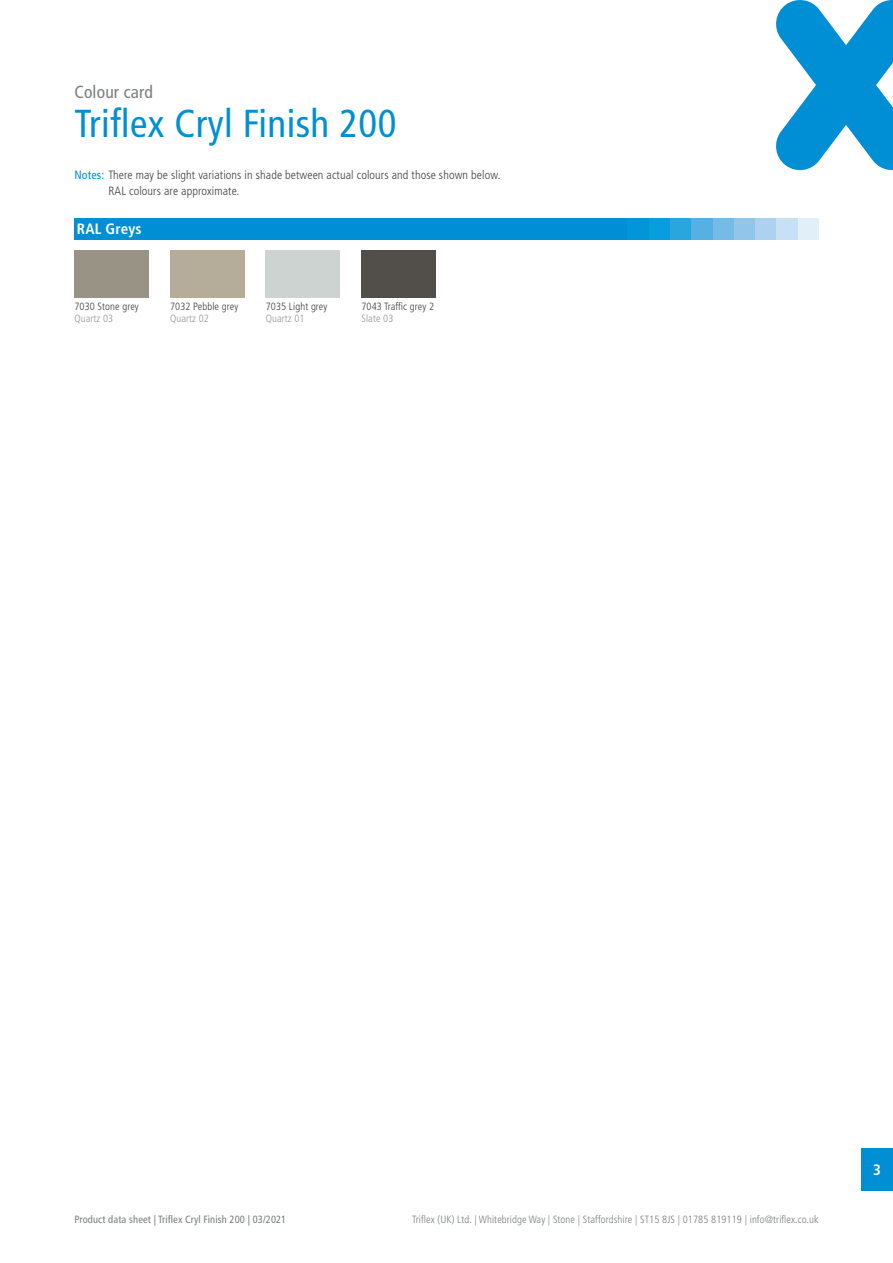
<style>
.page{position:relative;width:893px;height:1263px;background:#fff}
.page>*{position:absolute;margin:0;border:0;box-sizing:border-box;transform-origin:0 0}
.t1{font:condensed 39px "Frutiger LT Pro";letter-spacing:.01em;color:#008fd5}
.t2{font:condensed 17.55px "Frutiger LT Pro";letter-spacing:.01em;color:#7a7c7f}
.t3{font:700 condensed 15px "Frutiger LT Pro";letter-spacing:.01em;color:#fff}
.t4{font:300 condensed 12px "Frutiger LT Pro";letter-spacing:.01em;color:#3e3e3f}
.t5{font:300 condensed 10.5px "Frutiger LT Pro";letter-spacing:.01em;color:#7a7c7f}
.t6{font:300 condensed 10.5px "Frutiger LT Pro";letter-spacing:.01em;color:#3e3e3f}
.t7{font:condensed 10.5px "Frutiger LT Pro";letter-spacing:.01em;color:#7a7c7f}
.t8{font:300 condensed 10.5px "Frutiger LT Pro";letter-spacing:.01em;color:#939598}
.s1{font-weight:400;color:#008fd5}
</style>
<div class="page">
<svg style="left:776px;top:0;width:117px;height:170px"></svg>
<div style="left:861px;top:1148px;width:32px;height:43px;background:#008fd5"></div>
<div style="left:74px;top:218px;width:745px;height:21px;background:#008fd5"></div>
<div style="left:797px;top:218px;width:22px;height:21px;background:#e1eff9"></div>
<div style="left:776px;top:218px;width:21px;height:21px;background:#c7e0f3"></div>
<div style="left:755px;top:218px;width:21px;height:21px;background:#acd2ef"></div>
<div style="left:733px;top:218px;width:22px;height:21px;background:#92c5ea"></div>
<div style="left:712px;top:218px;width:21px;height:21px;background:#76bae7"></div>
<div style="left:691px;top:218px;width:21px;height:21px;background:#57b0e2"></div>
<div style="left:670px;top:218px;width:21px;height:21px;background:#2aa6de"></div>
<div style="left:648px;top:218px;width:22px;height:21px;background:#069edb"></div>
<div style="left:627px;top:218px;width:21px;height:21px;background:#0096d8"></div>
<div style="left:361px;top:250px;width:75px;height:48px;background:#524f4a"></div>
<div style="left:74px;top:250px;width:75px;height:48px;background:#999385"></div>
<div style="left:170px;top:250px;width:74px;height:48px;background:#b5ac9a"></div>
<div style="left:266px;top:250px;width:74px;height:48px;background:#cdd3d1"></div>
<h2 class="t2" style="left:74px;top:82px;width:80px">Colour card</h2>
<h1 class="t1" style="left:74px;top:101px;width:324px">Triflex Cryl Finish 200</h1>
<p class="t4" style="left:74px;top:168px;width:428px"><span class="s1">Notes:</span> There may be slight variations in shade between actual colours and those shown below.</p>
<p class="t4" style="left:108px;top:184px;width:132px">RAL colours are approximate.</p>
<p class="t3" style="left:77px;top:220px;width:66px">RAL Greys</p>
<p class="t6" style="left:74px;top:300px;width:66px">7030 Stone grey</p>
<p class="t8" style="left:74px;top:313px;width:40px">Quartz 03</p>
<p class="t6" style="left:170px;top:300px;width:70px">7032 Pebble grey</p>
<p class="t8" style="left:170px;top:313px;width:40px">Quartz 02</p>
<p class="t6" style="left:266px;top:300px;width:63px">7035 Light grey</p>
<p class="t8" style="left:266px;top:313px;width:40px">Quartz 01</p>
<p class="t6" style="left:361px;top:300px;width:74px">7043 Traffic grey 2</p>
<p class="t8" style="left:361px;top:313px;width:34px">Slate 03</p>
<p class="t7" style="left:74px;top:1213px;width:213px">Product data sheet | Triflex Cryl Finish 200 | 03/2021</p>
<p class="t5" style="left:412px;top:1213px;width:408px">Triflex (UK) Ltd. | Whitebridge Way | Stone | Staffordshire | ST15 8JS | 01785 819119 | info@triflex.co.uk</p>
<p class="t3" style="left:873px;top:1161px;width:9px">3</p>
</div>
